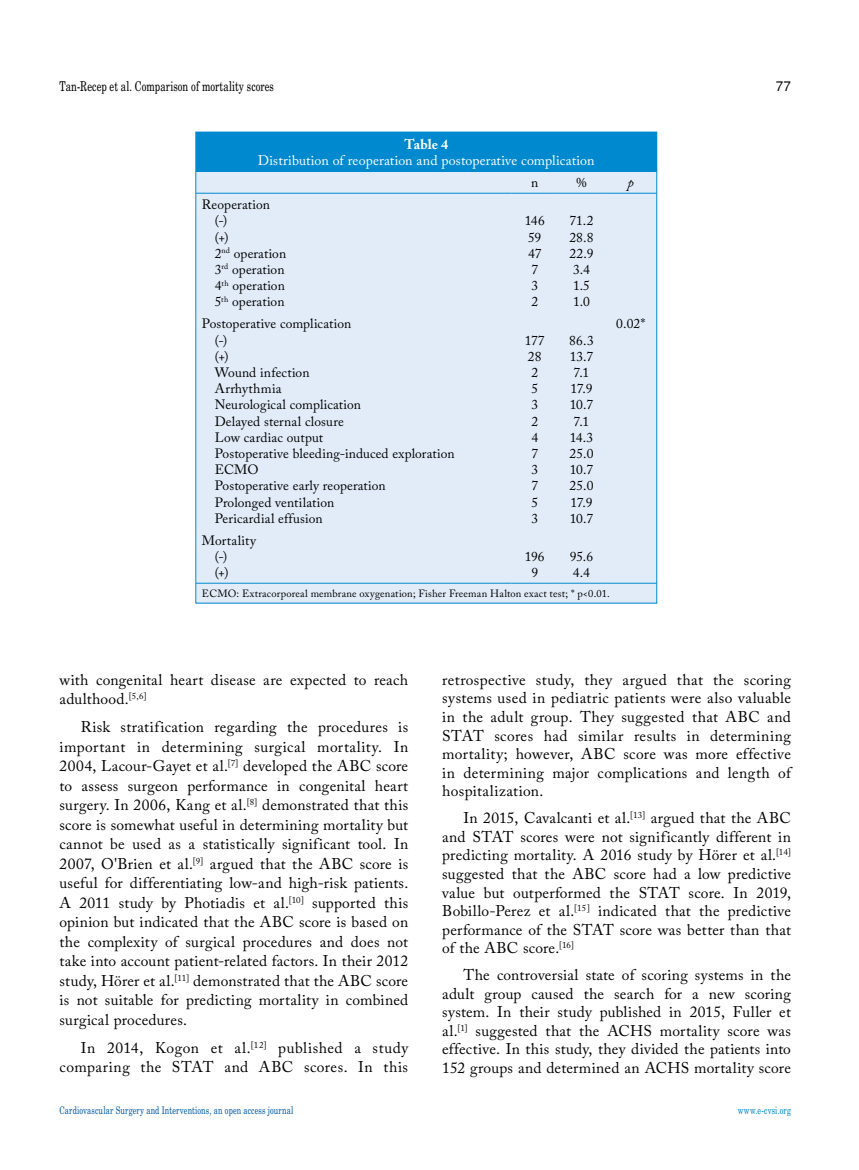
<style>
.page{position:relative;width:859px;height:1170px;background:#fff}
.page>*{position:absolute;margin:0;border:0;box-sizing:border-box;transform-origin:0 0}
.t1{font:15.45px/18.6px "Adobe Caslon Pro";letter-spacing:.02em;color:#000;text-align:justify}
.t2{font:13.95px "Adobe Caslon Pro";letter-spacing:.005em;color:#fff}
.t3{font:700 13.95px "Adobe Caslon Pro";color:#fff}
.t4{font:13.5px/16.2px "Adobe Caslon Pro";letter-spacing:.005em;color:#000}
.t5{font:13.5px/16.2px "Adobe Caslon Pro";letter-spacing:-.025em;color:#000}
.t6{font:13.5px "Madison Tr";letter-spacing:.01em;color:#000}
.t7{font:13.5px "Helvetica Normal Tr";color:#000}
.t8{font:italic 13.5px "Adobe Caslon Pro";color:#000}
.t9{font:10.5px "Adobe Caslon Pro";letter-spacing:.015em;color:#000}
.t10{font:10.5px "Madison Tr";letter-spacing:.015em;color:#005baa}
.t11{font:10.5px "Madison Tr";letter-spacing:.015em;color:#0089cf}
</style>
<div class="page">
<div style="left:196px;top:132px;width:461px;height:471px;background:#e1ecf8"></div>
<div style="left:196px;top:132px;width:461px;height:39px;background:#0089cf"></div>
<hr style="left:196px;top:583px;width:315px;height:1px;background:#0089cf">
<hr style="left:511px;top:583px;width:47px;height:1px;background:#0089cf">
<hr style="left:558px;top:583px;width:47px;height:1px;background:#0089cf">
<hr style="left:605px;top:583px;width:52px;height:1px;background:#0089cf">
<hr style="left:196px;top:193px;width:315px;height:1px;background:#0089cf">
<hr style="left:511px;top:193px;width:47px;height:1px;background:#0089cf">
<hr style="left:558px;top:193px;width:47px;height:1px;background:#0089cf">
<hr style="left:605px;top:193px;width:52px;height:1px;background:#0089cf">
<p class="t6" style="left:60px;top:78px;width:216px">Tan-Recep et al. Comparison of mortality scores</p>
<p class="t7" style="left:776px;top:78px;width:17px">77</p>
<p class="t3" style="left:404px;top:135px;width:45px">Table 4</p>
<p class="t2" style="left:258px;top:152px;width:338px">Distribution of reoperation and postoperative complication</p>
<p class="t4" style="left:531px;top:174px;width:9px">n</p>
<p class="t4" style="left:576px;top:174px;width:12px">%</p>
<p class="t8" style="left:628px;top:175px;width:8px">p</p>
<p class="t4" style="left:215px;top:196px;width:73px;text-indent:-13px">Reoperation<br>(-)<br>(+)<br>2<sup>nd</sup> operation<br>3<sup>rd</sup> operation<br>4<sup>th</sup> operation<br>5<sup>th</sup> operation</p>
<p class="t4" style="left:525px;top:212px;width:22px">146<br>59<br>47<br>7<br>3<br>2</p>
<p class="t4" style="left:569px;top:212px;width:26px">71.2<br>28.8<br>22.9<br>3.4<br>1.5<br>1.0</p>
<p class="t4" style="left:215px;top:315px;width:241px;text-indent:-13px">Postoperative complication<br>(-)<br>(+)<br>Wound infection<br>Arrhythmia<br>Neurological complication<br>Delayed sternal closure<br>Low cardiac output<br>Postoperative bleeding-induced exploration<br>ECMO<br>Postoperative early reoperation<br>Prolonged ventilation<br>Pericardial effusion</p>
<p class="t4" style="left:525px;top:332px;width:21px">177<br>28<br>2<br>5<br>3<br>2<br>4<br>7<br>3<br>7<br>5<br>3</p>
<p class="t5" style="left:569px;top:332px;width:26px">86.3<br>13.7<br>7.1<br>17.9<br>10.7<br>7.1<br>14.3<br>25.0<br>10.7<br>25.0<br>17.9<br>10.7</p>
<p class="t4" style="left:616px;top:315px;width:30px">0.02*</p>
<p class="t4" style="left:215px;top:532px;width:43px;text-indent:-13px">Mortality (-)<br>(+)</p>
<p class="t4" style="left:525px;top:548px;width:21px;text-align:center">196<br>9</p>
<p class="t4" style="left:570px;top:548px;width:25px">95.6<br>4.4</p>
<p class="t9" style="left:202px;top:587px;width:409px">ECMO: Extracorporeal membrane oxygenation; Fisher Freeman Halton exact test; * p&lt;0.01.</p>
<p class="t1" style="left:60px;top:669px;width:350px;line-height:19.5px">with congenital heart disease are expected to reach adulthood.<sup>[5,6]</sup></p>
<p class="t1" style="left:60px;top:717px;width:350px;line-height:19.5px;text-indent:21px">Risk stratification regarding the procedures is important in determining surgical mortality. In 2004, Lacour-Gayet et al.<sup>[7]</sup> developed the ABC score to assess surgeon performance in congenital heart surgery. In 2006, Kang et al.<sup>[8]</sup> demonstrated that this score is somewhat useful in determining mortality but cannot be used as a statistically significant tool. In 2007, O'Brien et al.<sup>[9]</sup> argued that the ABC score is useful for differentiating low-and high-risk patients.<br>A 2011 study by Photiadis et al.<sup>[10]</sup> supported this opinion but indicated that the ABC score is based on the complexity of surgical procedures and does not take into account patient-related factors. In their 2012 study, Hörer et al.<sup>[11]</sup> demonstrated that the ABC score is not suitable for predicting mortality in combined surgical procedures.</p>
<p class="t1" style="left:60px;top:1037px;width:350px;line-height:19.5px;text-align:right">In 2014, Kogon et al.<sup>[12]</sup> published a study comparing the STAT and ABC scores. In this</p>
<p class="t1" style="left:442px;top:670px;width:350px">retrospective study, they argued that the scoring systems used in pediatric patients were also valuable in the adult group. They suggested that ABC and STAT scores had similar results in determining mortality; however, ABC score was more effective in determining major complications and length of hospitalization.</p>
<p class="t1" style="left:442px;top:808px;width:350px;text-indent:21px">In 2015, Cavalcanti et al.<sup>[13]</sup> argued that the ABC and STAT scores were not significantly different in predicting mortality. A 2016 study by Hörer et al.<sup>[14] </sup>suggested that the ABC score had a low predictive value but outperformed the STAT score. In 2019, Bobillo-Perez et al.<sup>[15]</sup> indicated that the predictive performance of the STAT score was better than that of the ABC score.<sup>[16]</sup></p>
<p class="t1" style="left:442px;top:965px;width:350px;text-indent:21px">The controversial state of scoring systems in the adult group caused the search for a new scoring system. In their study published in 2015, Fuller et al.<sup>[1]</sup> suggested that the ACHS mortality score was effective. In this study, they divided the patients into 152 groups and determined an ACHS mortality score</p>
<p class="t10" style="left:60px;top:1103px;width:235px">Cardiovascular Surgery and Interventions, an open access journal</p>
<p class="t11" style="left:738px;top:1103px;width:55px">www.e-cvsi.org</p>
</div>
